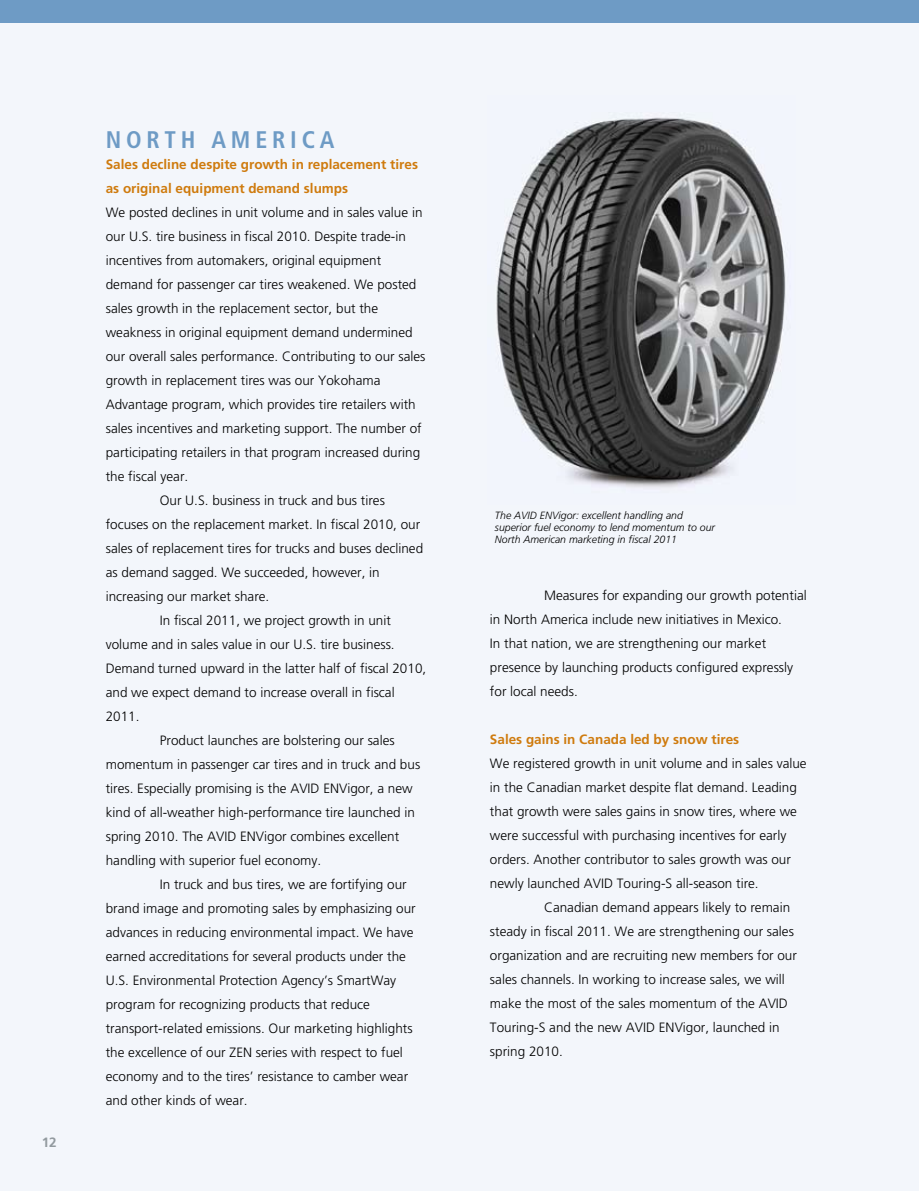
<style>
.page{position:relative;width:919px;height:1191px;background:#fff}
.page>*{position:absolute;margin:0;border:0;box-sizing:border-box;transform-origin:0 0}
.t1{font:700 condensed 24px "Frutiger";letter-spacing:.2em;color:#6e9bc5}
.t2{font:300 13.5px/24px "Frutiger";color:#000}
.t3{font:700 13.5px/24px "Frutiger";color:#cf7b0e}
.t4{font:700 13.5px "Frutiger";color:#929a9f}
.t5{font:italic 300 10.5px/12px "Frutiger";color:#000}
</style>
<div class="page">
<div style="left:0;top:1px;width:918px;height:1190px;background:#f3f6fb"></div>
<div style="left:0;top:0;width:918px;height:23px;background:#6e9bc5"></div>
<img style="left:496px;top:117px;width:290px;height:371px">
<p class="t4" style="left:42px;top:1134px;width:17px">12</p>
<h1 class="t1" style="left:106px;top:125px;width:230px">NORTH AMERICA</h1>
<p class="t3" style="left:106px;top:152px;width:314px">Sales decline despite growth in replacement tires as original equipment demand slumps</p>
<p class="t2" style="left:106px;top:200px;width:318px">We posted declines in unit volume and in sales value in</p>
<p class="t2" style="left:106px;top:224px;width:302px">our U.S. tire business in fiscal 2010. Despite trade-in</p>
<p class="t2" style="left:106px;top:248px;width:277px">incentives from automakers, original equipment</p>
<p class="t2" style="left:106px;top:272px;width:312px">demand for passenger car tires weakened. We posted</p>
<p class="t2" style="left:106px;top:296px;width:274px">sales growth in the replacement sector, but the</p>
<p class="t2" style="left:106px;top:320px;width:308px">weakness in original equipment demand undermined</p>
<p class="t2" style="left:106px;top:344px;width:321px">our overall sales performance. Contributing to our sales</p>
<p class="t2" style="left:106px;top:368px;width:276px">growth in replacement tires was our Yokohama</p>
<p class="t2" style="left:106px;top:392px;width:311px">Advantage program, which provides tire retailers with</p>
<p class="t2" style="left:106px;top:416px;width:317px">sales incentives and marketing support. The number of</p>
<p class="t2" style="left:106px;top:440px;width:316px">participating retailers in that program increased during</p>
<p class="t2" style="left:106px;top:464px;width:84px">the fiscal year.</p>
<p class="t2" style="left:160px;top:488px;width:227px">Our U.S. business in truck and bus tires</p>
<p class="t2" style="left:106px;top:512px;width:316px">focuses on the replacement market. In fiscal 2010, our</p>
<p class="t2" style="left:106px;top:536px;width:319px">sales of replacement tires for trucks and buses declined</p>
<p class="t2" style="left:106px;top:560px;width:275px">as demand sagged. We succeeded, however, in</p>
<p class="t2" style="left:106px;top:584px;width:165px">increasing our market share.</p>
<p class="t2" style="left:160px;top:608px;width:233px">In fiscal 2011, we project growth in unit</p>
<p class="t2" style="left:106px;top:632px;width:290px">volume and in sales value in our U.S. tire business.</p>
<p class="t2" style="left:106px;top:656px;width:322px">Demand turned upward in the latter half of fiscal 2010,</p>
<p class="t2" style="left:106px;top:680px;width:290px">and we expect demand to increase overall in fiscal</p>
<p class="t2" style="left:106px;top:704px;width:35px">2011.</p>
<p class="t2" style="left:160px;top:728px;width:236px">Product launches are bolstering our sales</p>
<p class="t2" style="left:106px;top:752px;width:316px">momentum in passenger car tires and in truck and bus</p>
<p class="t2" style="left:106px;top:776px;width:308px">tires. Especially promising is the AVID ENVigor, a new</p>
<p class="t2" style="left:106px;top:800px;width:311px">kind of all-weather high-performance tire launched in</p>
<p class="t2" style="left:106px;top:824px;width:295px">spring 2010. The AVID ENVigor combines excellent</p>
<p class="t2" style="left:106px;top:848px;width:217px">handling with superior fuel economy.</p>
<p class="t2" style="left:160px;top:872px;width:248px">In truck and bus tires, we are fortifying our</p>
<p class="t2" style="left:106px;top:896px;width:311px">brand image and promoting sales by emphasizing our</p>
<p class="t2" style="left:106px;top:920px;width:309px">advances in reducing environmental impact. We have</p>
<p class="t2" style="left:106px;top:944px;width:302px">earned accreditations for several products under the</p>
<p class="t2" style="left:106px;top:968px;width:292px">U.S. Environmental Protection Agency’s SmartWay</p>
<p class="t2" style="left:106px;top:992px;width:266px">program for recognizing products that reduce</p>
<p class="t2" style="left:106px;top:1016px;width:308px">transport-related emissions. Our marketing highlights</p>
<p class="t2" style="left:106px;top:1040px;width:299px">the excellence of our ZEN series with respect to fuel</p>
<p class="t2" style="left:106px;top:1064px;width:304px">economy and to the tires’ resistance to camber wear</p>
<p class="t2" style="left:106px;top:1088px;width:143px">and other kinds of wear.</p>
<p class="t5" style="left:495px;top:510px;width:221px">The AVID ENVigor: excellent handling and superior fuel economy to lend momentum to our<br>North American marketing in fiscal 2011</p>
<p class="t2" style="left:490px;top:583px;width:318px;text-indent:54px">Measures for expanding our growth potential in North America include new initiatives in Mexico.<br>In that nation, we are strengthening our market presence by launching products configured expressly for local needs.</p>
<p class="t3" style="left:490px;top:727px;width:251px">Sales gains in Canada led by snow tires</p>
<p class="t2" style="left:490px;top:751px;width:318px">We registered growth in unit volume and in sales value</p>
<p class="t2" style="left:490px;top:775px;width:308px">in the Canadian market despite flat demand. Leading</p>
<p class="t2" style="left:490px;top:799px;width:308px">that growth were sales gains in snow tires, where we</p>
<p class="t2" style="left:490px;top:823px;width:298px">were successful with purchasing incentives for early</p>
<p class="t2" style="left:490px;top:847px;width:302px">orders. Another contributor to sales growth was our</p>
<p class="t2" style="left:490px;top:871px;width:270px">newly launched AVID Touring-S all-season tire.</p>
<p class="t2" style="left:544px;top:895px;width:248px">Canadian demand appears likely to remain</p>
<p class="t2" style="left:490px;top:919px;width:305px">steady in fiscal 2011. We are strengthening our sales</p>
<p class="t2" style="left:490px;top:943px;width:308px">organization and are recruiting new members for our</p>
<p class="t2" style="left:490px;top:967px;width:296px">sales channels. In working to increase sales, we will</p>
<p class="t2" style="left:490px;top:991px;width:299px">make the most of the sales momentum of the AVID</p>
<p class="t2" style="left:490px;top:1015px;width:291px">Touring-S and the new AVID ENVigor, launched in</p>
<p class="t2" style="left:490px;top:1039px;width:74px">spring 2010.</p>
</div>
